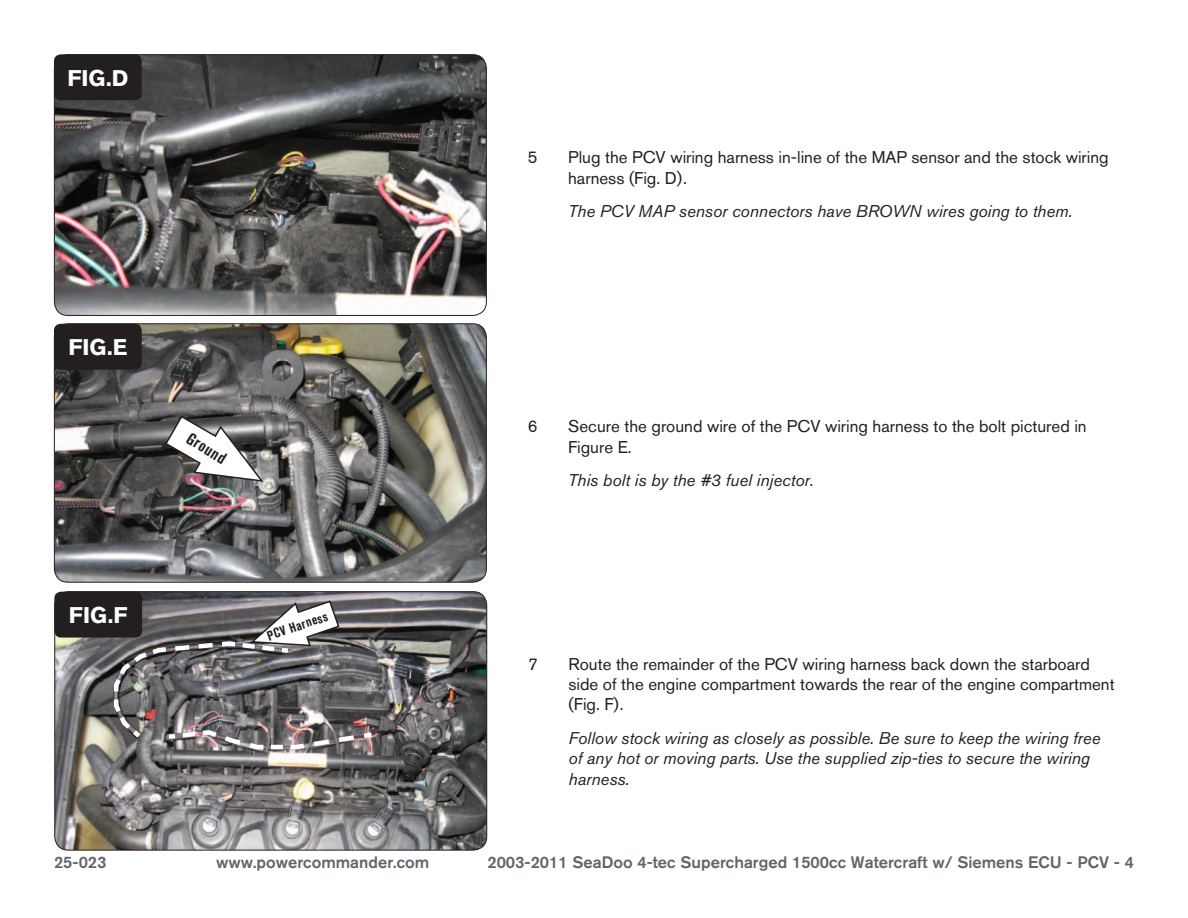
<style>
.page{position:relative;width:1188px;height:918px;background:#fff}
.page>*{position:absolute;margin:0;border:0;box-sizing:border-box;transform-origin:0 0}
.t1{font:700 22.5px "Akzidenz Grotesk BQ";color:#fff}
.Bodycopy{font:16.8px/20.2px "Akzidenz Grotesk BQ";color:#231f20}
.Bodycopy-2{font:italic 16.8px/20.2px "Akzidenz Grotesk BQ";color:#231f20}
.t2{font:500 16.5px "Akzidenz Grotesk BQ";color:#5e656c}
.Callouts{font:700 condensed 16.5px "Akzidenz Grotesk BQ";color:#231f20}
.Callouts-2{font:700 condensed 13.5px "Akzidenz Grotesk BQ";color:#231f20}
</style>
<div class="page">
<img style="left:54px;top:55px;width:432px;height:260px">
<div style="left:54px;top:54px;width:433px;height:262px;border:1px solid #231f20;border-radius:14px"></div>
<div style="left:54px;top:54px;width:88px;height:46px;background:#231f20;border-radius:7px"></div>
<img style="left:54px;top:324px;width:431px;height:257px">
<div style="left:54px;top:323px;width:433px;height:260px;border:1px solid #231f20;border-radius:14px"></div>
<div style="left:54px;top:324px;width:88px;height:46px;background:#231f20;border-radius:7px"></div>
<img style="left:55px;top:592px;width:432px;height:258px">
<div style="left:54px;top:591px;width:433px;height:259px;border:1px solid #231f20;border-radius:14px"></div>
<div style="left:54px;top:592px;width:88px;height:46px;background:#231f20;border-radius:7px"></div>
<svg style="left:164px;top:415px;width:101px;height:68px"></svg>
<img style="left:112px;top:600px;width:265px;height:152px">
<p class="t1" style="left:67px;top:65px;width:62px">FIG.D</p>
<p class="t1" style="left:68px;top:334px;width:61px">FIG.E</p>
<p class="t1" style="left:69px;top:602px;width:60px">FIG.F</p>
<p class="Callouts" style="left:193px;top:429px;width:45px;rotate:32deg">Ground</p>
<p class="Callouts-2" style="left:265px;top:629px;width:65px;rotate:-19deg">PCV Harness</p>
<p class="Bodycopy" style="left:528px;top:147px;width:11px">5</p>
<p class="Bodycopy" style="left:568px;top:147px;width:542px">Plug the PCV wiring harness in-line of the MAP sensor and the stock wiring harness (Fig. D).</p>
<p class="Bodycopy-2" style="left:568px;top:201px;width:506px">The PCV MAP sensor connectors have BROWN wires going to them.</p>
<p class="Bodycopy" style="left:528px;top:416px;width:11px">6</p>
<p class="Bodycopy" style="left:568px;top:416px;width:520px">Secure the ground wire of the PCV wiring harness to the bolt pictured in<br>Figure E.</p>
<p class="Bodycopy-2" style="left:568px;top:470px;width:247px">This bolt is by the #3 fuel injector.</p>
<p class="Bodycopy" style="left:528px;top:654px;width:11px">7</p>
<p class="Bodycopy" style="left:569px;top:654px;width:548px">Route the remainder of the PCV wiring harness back down the starboard side of the engine compartment towards the rear of the engine compartment (Fig. F).</p>
<p class="Bodycopy-2" style="left:569px;top:728px;width:533px">Follow stock wiring as closely as possible. Be sure to keep the wiring free of any hot or moving parts. Use the supplied zip-ties to secure the wiring harness.</p>
<p class="t2" style="left:54px;top:852px;width:54px">25-023</p>
<p class="t2" style="left:216px;top:852px;width:215px">www.powercommander.com</p>
<p class="t2" style="left:487px;top:852px;width:648px">2003-2011 SeaDoo 4-tec Supercharged 1500cc Watercraft w/ Siemens ECU - PCV - 4</p>
</div>
